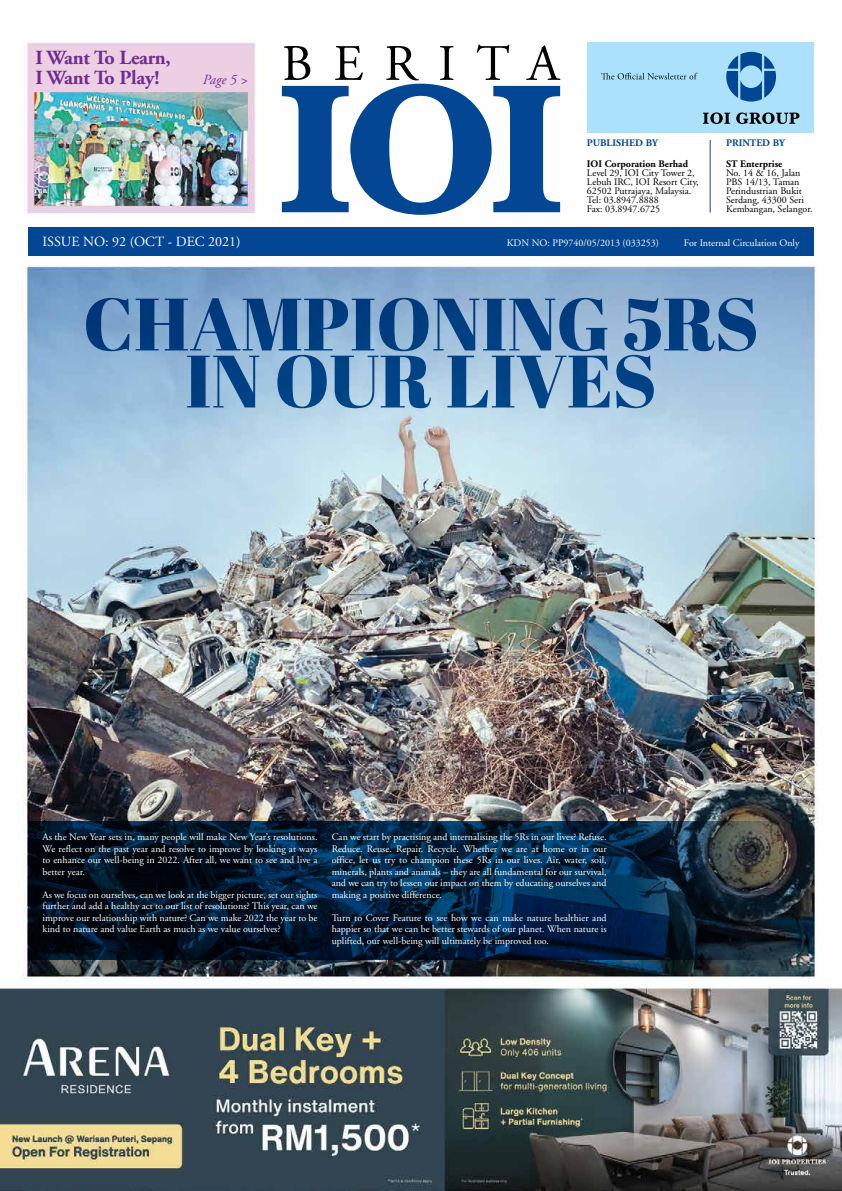
<style>
.page{position:relative;width:842px;height:1191px;background:#fff}
.page>*{position:absolute;margin:0;border:0;box-sizing:border-box;transform-origin:0 0}
.t1{font:74px/57px "Abril Fatface";color:#005496;text-align:center}
.t2{font:51px "Adobe Garamond";letter-spacing:.41em;color:#000}
.t3{font:700 20px/20px "Adobe Garamond";letter-spacing:-.01em;color:#6f2c91}
.t4{font:14px "Adobe Garamond";color:#fff}
.t5{font:italic 14px "Adobe Garamond";color:#6f2c91}
.t6{font:10px/11.5px "Adobe Garamond";color:#fff;text-align:justify}
.t7{font:10px/9px "Adobe Garamond";color:#000}
.t8{font:700 10px "Adobe Garamond";color:#000}
.t9{font:700 10px "Adobe Garamond";color:#034694}
</style>
<div class="page">
<img style="left:0;top:42px;width:842px;height:1148px">
<svg style="left:28px;top:821px;width:786px;height:138px;background:#062037"></svg>
<div style="left:28px;top:227px;width:786px;height:28px;background:#034694"></div>
<svg style="left:282px;top:84px;width:278px;height:131px"></svg>
<hr style="left:710px;top:140px;width:1px;height:72px;background:#1f3c92">
<div style="left:587px;top:43px;width:227px;height:90px;background:#abe1fa"></div>
<svg style="left:703px;top:112px;width:27px;height:12px"></svg>
<svg style="left:736px;top:112px;width:63px;height:12px"></svg>
<svg style="left:726px;top:52px;width:50px;height:50px"></svg>
<svg style="left:601px;top:73px;width:96px;height:6px"></svg>
<h3 class="t3" style="left:35px;top:48px;width:137px">I Want To Learn,<br>I Want To Play!</h3>
<h3 class="t5" style="left:203px;top:72px;width:47px">Page 5 &gt;</h3>
<h2 class="t2" style="left:282px;top:36px;width:279px">BERITA</h2>
<p class="t9" style="left:587px;top:138px;width:72px">PUBLISHED BY</p>
<p class="t8" style="left:587px;top:158px;width:103px">IOI Corporation Berhad</p>
<p class="t7" style="left:587px;top:168px;width:113px">Level 29, IOI City Tower 2,<br>Lebuh IRC, IOI Resort City,<br>62502 Putrajaya, Malaysia.<br>Tel: 03.8947.8888<br>Fax: 03.8947.6725</p>
<p class="t9" style="left:726px;top:138px;width:60px">PRINTED BY</p>
<p class="t8" style="left:726px;top:158px;width:58px">ST Enterprise</p>
<p class="t7" style="left:726px;top:168px;width:88px">No. 14 &amp; 16, Jalan<br>PBS 14/13, Taman<br>Perindustrian Bukit<br>Serdang, 43300 Seri<br>Kembangan, Selangor.</p>
<h3 class="t4" style="left:43px;top:234px;width:200px">ISSUE NO: 92 (OCT - DEC 2021)</h3>
<p class="t6" style="left:507px;top:237px;width:154px">KDN NO: PP9740/05/2013 (033253)</p>
<p class="t6" style="left:684px;top:237px;width:117px">For Internal Circulation Only</p>
<h1 class="t1" style="left:83px;top:293px;width:677px">CHAMPIONING 5RS<br>IN OUR LIVES</h1>
<p class="t6" style="left:43px;top:831px;width:276px">As the New Year sets in, many people will make New Year’s resolutions.<br>We reflect on the past year and resolve to improve by looking at ways to enhance our well-being in 2022. After all, we want to see and live a better year.</p>
<p class="t6" style="left:43px;top:889px;width:276px">As we focus on ourselves, can we look at the bigger picture, set our sights further and add a healthy act to our list of resolutions? This year, can we improve our relationship with nature? Can we make 2022 the year to be kind to nature and value Earth as much as we value ourselves?</p>
<p class="t6" style="left:332px;top:831px;width:276px">Can we start by practising and internalising the 5Rs in our lives? Refuse.<br>Reduce. Reuse. Repair. Recycle. Whether we are at home or in our office, let us try to champion these 5Rs in our lives. Air, water, soil, minerals, plants and animals – they are all fundamental for our survival, and we can try to lessen our impact on them by educating ourselves and making a positive difference.</p>
<p class="t6" style="left:332px;top:912px;width:276px">Turn to Cover Feature to see how we can make nature healthier and happier so that we can be better stewards of our planet. When nature is uplifted, our well-being will ultimately be improved too.</p>
</div>
